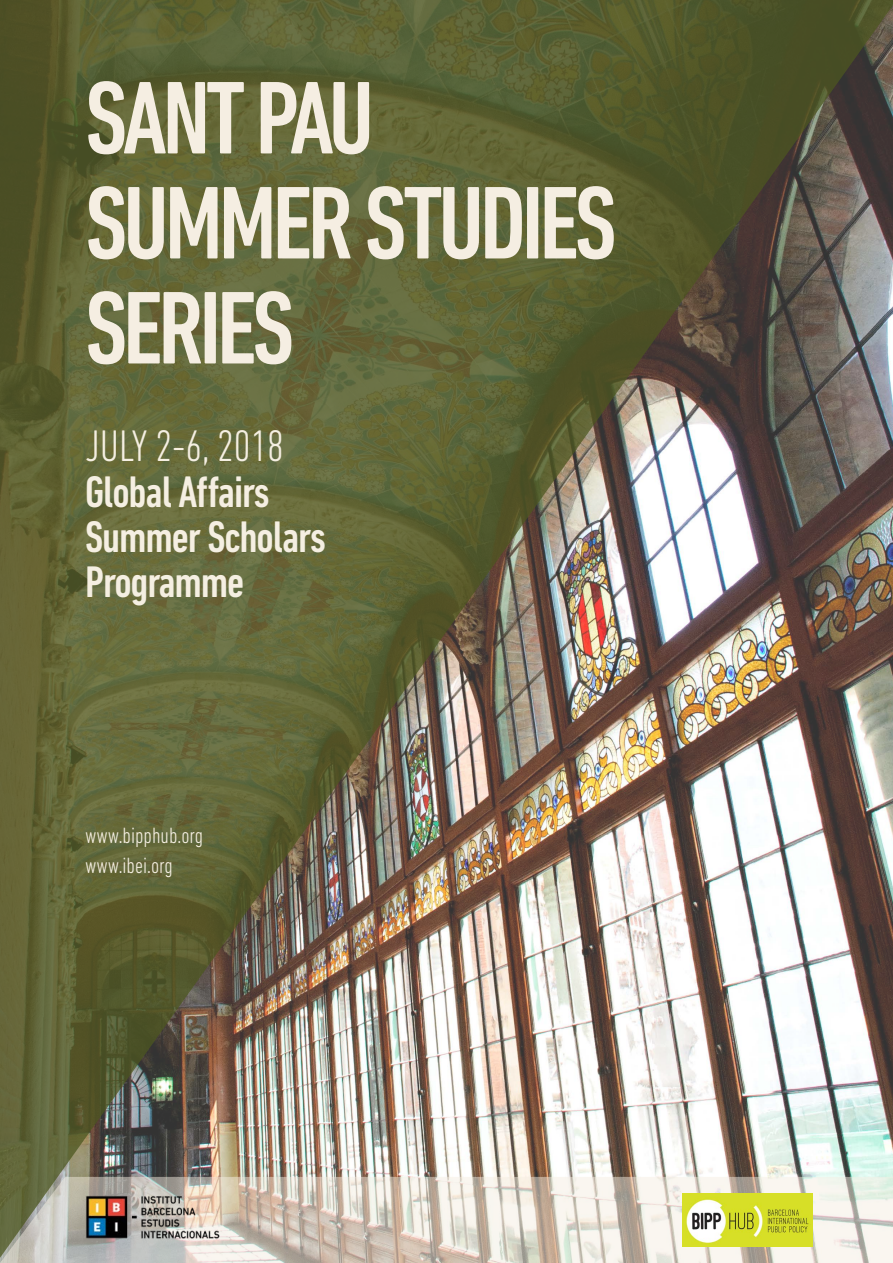
<style>
.page{position:relative;width:893px;height:1263px;background:#fff}
.page>*{position:absolute;margin:0;border:0;box-sizing:border-box;transform-origin:0 0}
.t1{font:500 condensed 105px/105px "DIN Next LT Pro";letter-spacing:-.045em;color:#f5eee2}
.t2{font:500 condensed 45px/45px "DIN Next LT Pro";letter-spacing:-.025em;color:#f5efe2}
.t3{font:300 condensed 45px "DIN Next LT Pro";color:#f5efe2}
.t4{font:300 condensed 22.5px/30px "DIN Next LT Pro";color:#f5efe2}
</style>
<div class="page">
<img style="left:0;top:0;width:893px;height:1177px">
<svg style="left:0;top:1177px;width:893px;height:86px"></svg>
<img style="left:77px;top:1190px;width:150px;height:53px">
<img style="left:682px;top:1193px;width:131px;height:54px">
<h1 class="t1" style="left:85px;top:65px;width:533px">SANT PAU<br>SUMMER STUDIES<br>SERIES</h1>
<p class="t3" style="left:85px;top:420px;width:200px">JULY 2-6, 2018</p>
<p class="t2" style="left:85px;top:469px;width:242px">Global Affairs<br>Summer Scholars<br>Programme</p>
<p class="t4" style="left:85px;top:820px;width:119px">www.bipphub.org www.ibei.org</p>
</div>
